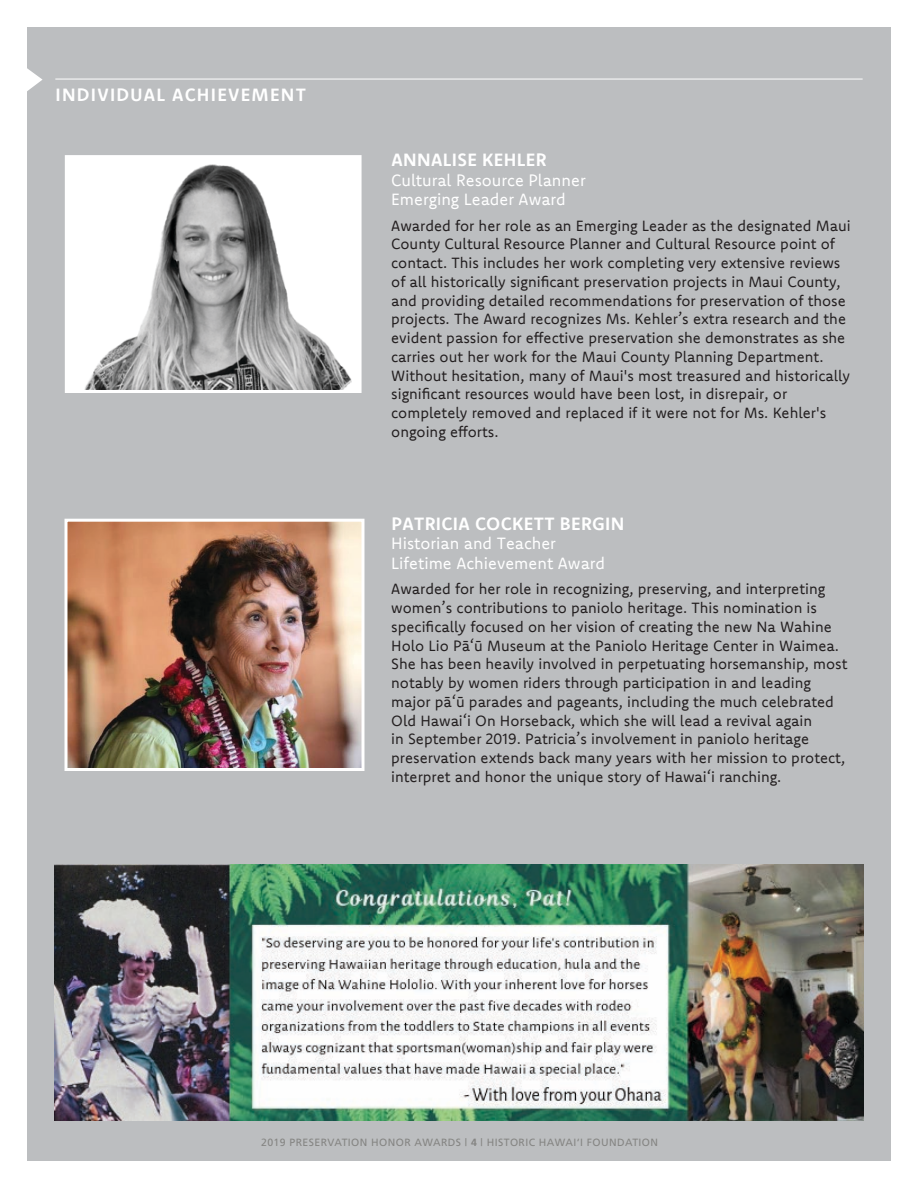
<style>
.page{position:relative;width:918px;height:1188px;background:#fff}
.page>*{position:absolute;margin:0;border:0;box-sizing:border-box;transform-origin:0 0}
.t1{font:700 18px "Komet";letter-spacing:.02em;color:#fff}
.t2{font:700 18px "Komet";letter-spacing:.07em;color:#fff}
.t3{font:16.5px/19.5px "Komet";color:#fff}
.t4{font:15px/18.8px "Komet";color:#231f20}
.t5{font:10.5px "Frutiger";letter-spacing:.04em;color:#858583}
.s1{font-weight:700}
</style>
<div class="page">
<div style="left:27px;top:27px;width:864px;height:1134px;background:#bcbec0"></div>
<hr style="left:55px;top:79px;width:808px;height:1px;background:#fff">
<img style="left:69px;top:159px;width:289px;height:230px">
<div style="left:65px;top:155px;width:297px;height:238px;border:3px solid #fff"></div>
<img style="left:68px;top:523px;width:292px;height:244px">
<div style="left:64px;top:519px;width:300px;height:252px;border:3px solid #fff"></div>
<svg style="left:27px;top:68px;width:16px;height:23px"></svg>
<img style="left:54px;top:864px;width:810px;height:256px">
<p class="t2" style="left:56px;top:83px;width:252px">INDIVIDUAL ACHIEVEMENT</p>
<p class="t1" style="left:391px;top:148px;width:157px">ANNALISE KEHLER</p>
<p class="t3" style="left:391px;top:170px;width:196px">Cultural Resource Planner<br>Emerging Leader Award</p>
<p class="t4" style="left:391px;top:216px;width:461px">Awarded for her role as an Emerging Leader as the designated Maui County Cultural Resource Planner and Cultural Resource point of contact. This includes her work completing very extensive reviews of all historically significant preservation projects in Maui County, and providing detailed recommendations for preservation of those projects. The Award recognizes Ms. Kehler’s extra research and the evident passion for effective preservation she demonstrates as she carries out her work for the Maui County Planning Department.<br>Without hesitation, many of Maui's most treasured and historically significant resources would have been lost, in disrepair, or completely removed and replaced if it were not for Ms. Kehler's ongoing efforts.</p>
<p class="t1" style="left:391px;top:512px;width:235px">PATRICIA COCKETT BERGIN</p>
<p class="t3" style="left:391px;top:533px;width:215px">Historian and Teacher<br>Lifetime Achievement Award</p>
<p class="t4" style="left:391px;top:579px;width:458px">Awarded for her role in recognizing, preserving, and interpreting women’s contributions to paniolo heritage. This nomination is specifically focused on her vision of creating the new Na Wahine Holo Lio Pā‘ū Museum at the Paniolo Heritage Center in Waimea.<br>She has been heavily involved in perpetuating horsemanship, most notably by women riders through participation in and leading major pā‘ū parades and pageants, including the much celebrated Old Hawai‘i On Horseback, which she will lead a revival again<br>in September 2019. Patricia’s involvement in paniolo heritage preservation extends back many years with her mission to protect, interpret and honor the unique story of Hawai‘i ranching.</p>
<p class="t5" style="left:261px;top:1136px;width:398px">2019 PRESERVATION HONOR AWARDS | <span class="s1">4</span> | HISTORIC HAWAI‘I FOUNDATION</p>
</div>
